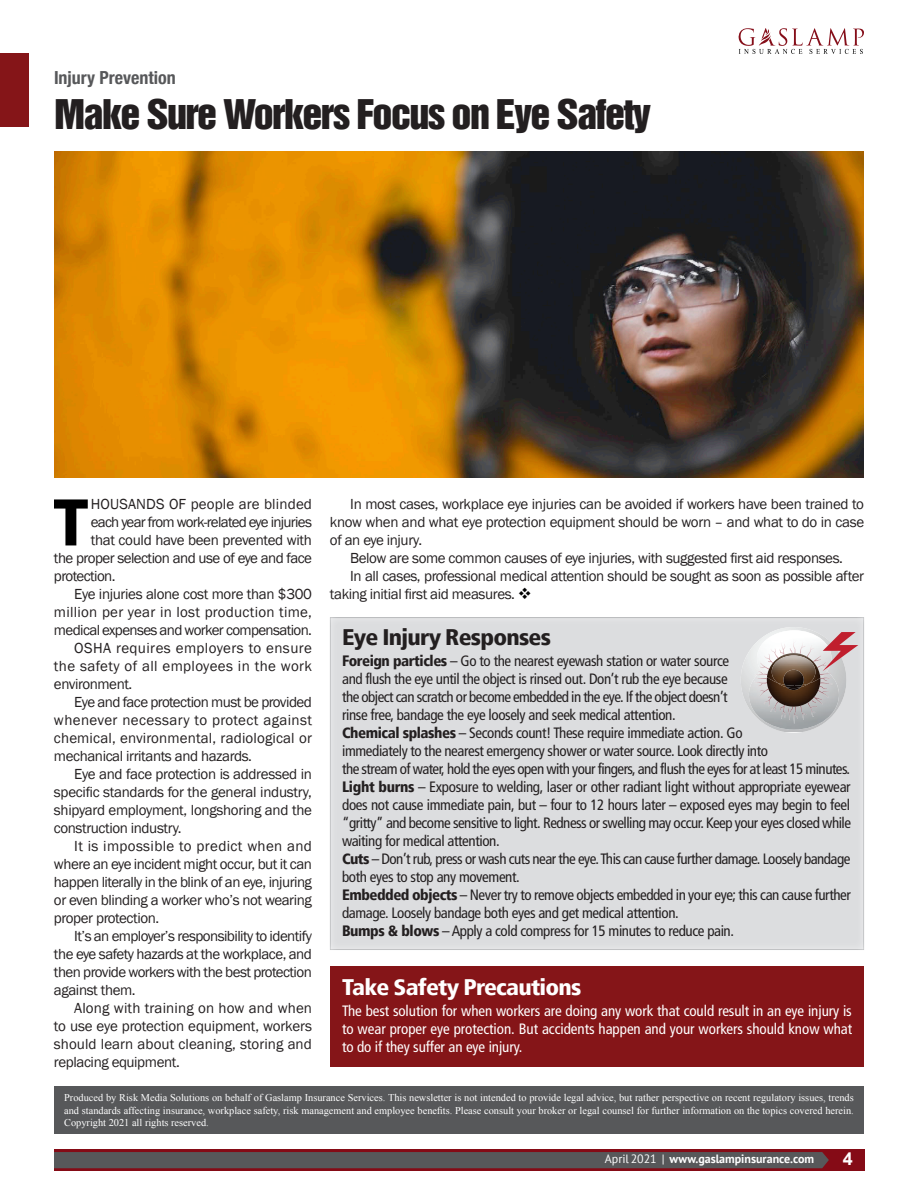
<style>
.page{position:relative;width:918px;height:1188px;background:#fff}
.page>*{position:absolute;margin:0;border:0;box-sizing:border-box;transform-origin:0 0}
.t1{font:600 69px "Franklin Gothic";color:#000}
.t2{font:37.5px "Helvetica Inserat";letter-spacing:-.04em;color:#231f20;scale:1.07 1}
.t3{font:900 condensed 22.5px "Frutiger LT";letter-spacing:-.03em;color:#fff;scale:1.07 1}
.t4{font:900 condensed 22.5px "Frutiger LT";letter-spacing:-.03em;color:#231f20;scale:1.07 1}
.t5{font:700 condensed 18px "Helvetica Neue";color:#57585a}
.t6{font:700 18px "Arial";color:#fff}
.t7{font:condensed 15px/18px "Frutiger LT";letter-spacing:-.025em;color:#231f20}
.t8{font:15px/18px "Franklin Gothic";letter-spacing:-.025em;color:#231f20;text-align:justify}
.t9{font:condensed 15px/18px "Frutiger LT";letter-spacing:-.005em;color:#fff;text-align:justify}
.t10{font:15px "Franklin Gothic";letter-spacing:.025em;color:#231f20}
.t11{font:15px "Franklin Gothic";letter-spacing:.01em;color:#231f20}
.t12{font:15px "Franklin Gothic";letter-spacing:-.05em;color:#231f20}
.t13{font:15px "Franklin Gothic";letter-spacing:.015em;color:#231f20}
.t14{font:15px "Franklin Gothic";letter-spacing:-.005em;color:#231f20}
.t15{font:15px "Franklin Gothic";letter-spacing:.005em;color:#231f20}
.t16{font:700 12px "PT Sans";color:#fff}
.t17{font:10.35px/12.5px "Times New Roman";color:#fff;text-align:justify}
.s1{color:#000}
.s2{font-weight:900}
.s3{font-weight:400}
</style>
<div class="page">
<div style="left:54px;top:1149px;width:811px;height:22px;background:linear-gradient(to right,#850b16,#850b16)"></div>
<div style="left:54px;top:1152px;width:775px;height:16px;background:#57585a"></div>
<div style="left:0;top:53px;width:28px;height:73px;background:#851518"></div>
<svg style="left:739px;top:28px;width:125px;height:26px"></svg>
<div style="left:54px;top:1086px;width:810px;height:48px;background:#57585a"></div>
<div style="left:330px;top:966px;width:534px;height:101px;background:#851518"></div>
<img style="left:54px;top:151px;width:810px;height:326px">
<div style="left:329px;top:615px;width:537px;height:336px;background:#dcdddf"></div>
<svg style="left:743px;top:627px;width:115px;height:105px"></svg>
<p class="t5" style="left:54px;top:63px;width:123px">Injury Prevention</p>
<h2 class="t2" style="left:54px;top:92px;width:559px">Make Sure Workers Focus on Eye Safety</h2>
<h1 class="t1" style="left:54px;top:480px;width:35px">T</h1>
<p class="t11" style="left:91px;top:495px;width:223px">HOUSANDS OF people are blinded</p>
<p class="t12" style="left:91px;top:513px;width:223px">each year from work-related eye injuries</p>
<p class="t8" style="left:91px;top:532px;width:223px">that could have been prevented with</p>
<p class="t8" style="left:54px;top:550px;width:260px">the proper selection and use of eye and face</p>
<p class="t8" style="left:54px;top:568px;width:63px">protection.</p>
<p class="t8" style="left:74px;top:586px;width:239px">Eye injuries alone cost more than $300</p>
<p class="t13" style="left:54px;top:603px;width:260px">million per year in lost production time,</p>
<p class="t8" style="left:54px;top:622px;width:260px">medical expenses and worker compensation.</p>
<p class="t10" style="left:74px;top:639px;width:239px">OSHA requires employers to ensure</p>
<p class="t10" style="left:54px;top:657px;width:259px">the safety of all employees in the work</p>
<p class="t8" style="left:54px;top:676px;width:80px">environment.</p>
<p class="t8" style="left:74px;top:694px;width:239px">Eye and face protection must be provided</p>
<p class="t10" style="left:54px;top:711px;width:260px">whenever necessary to protect against</p>
<p class="t11" style="left:54px;top:729px;width:260px">chemical, environmental, radiological or</p>
<p class="t8" style="left:54px;top:748px;width:199px">mechanical irritants and hazards.</p>
<p class="t8" style="left:74px;top:766px;width:239px">Eye and face protection is addressed in</p>
<p class="t8" style="left:54px;top:784px;width:259px">specific standards for the general industry,</p>
<p class="t8" style="left:54px;top:802px;width:260px">shipyard employment, longshoring and the</p>
<p class="t8" style="left:54px;top:820px;width:129px">construction industry.</p>
<p class="t10" style="left:74px;top:837px;width:239px">It is impossible to predict when and</p>
<p class="t8" style="left:54px;top:856px;width:260px">where an eye incident might occur, but it can</p>
<p class="t8" style="left:54px;top:874px;width:260px">happen literally in the blink of an eye, injuring</p>
<p class="t8" style="left:54px;top:892px;width:259px">or even blinding a worker who’s not wearing</p>
<p class="t8" style="left:54px;top:910px;width:107px">proper protection.</p>
<p class="t8" style="left:74px;top:928px;width:239px">It’s an employer’s responsibility to identify</p>
<p class="t8" style="left:54px;top:946px;width:260px">the eye safety hazards at the workplace, and</p>
<p class="t8" style="left:54px;top:964px;width:259px">then provide workers with the best protection</p>
<p class="t8" style="left:54px;top:982px;width:83px">against them.</p>
<p class="t11" style="left:74px;top:999px;width:239px">Along with training on how and when</p>
<p class="t14" style="left:54px;top:1017px;width:260px">to use eye protection equipment, workers</p>
<p class="t15" style="left:54px;top:1035px;width:259px">should learn about cleaning, storing and</p>
<p class="t8" style="left:54px;top:1054px;width:127px">replacing equipment.</p>
<p class="t8" style="left:330px;top:496px;width:536px;text-indent:20px">In most cases, workplace eye injuries can be avoided if workers have been trained to know when and what eye protection equipment should be worn – and what to do in case of an eye injury.</p>
<p class="t8" style="left:350px;top:550px;width:494px">Below are some common causes of eye injuries, with suggested first aid responses.</p>
<p class="t8" style="left:350px;top:568px;width:515px">In all cases, professional medical attention should be sought as soon as possible after</p>
<p class="t8" style="left:330px;top:586px;width:203px">taking initial first aid measures. <span class="s1">❖</span></p>
<h3 class="t4" style="left:342px;top:624px;width:197px">Eye Injury Responses</h3>
<p class="t7" style="left:342px;top:652px;width:510px"><span class="s2">Foreign particles</span> – Go to the nearest eyewash station or water source<br>and flush the eye until the object is rinsed out. Don’t rub the eye because<br>the object can scratch or become embedded in the eye. If the object doesn’t<br>rinse free, bandage the eye loosely and seek medical attention.<br><span class="s2">Chemical splashes</span> – Seconds count! These require immediate action. Go<br>immediately to the nearest emergency shower or water source. Look directly into<br>the stream of water, hold the eyes open with your fingers, and flush the eyes for at least 15 minutes.<br><span class="s2">Light burns</span> – Exposure to welding, laser or other radiant light without appropriate eyewear does not cause immediate pain, but – four to 12 hours later – exposed eyes may begin to feel “gritty” and become sensitive to light. Redness or swelling may occur. Keep your eyes closed while waiting for medical attention.<br><span class="s2">Cuts</span> – Don’t rub, press or wash cuts near the eye. This can cause further damage. Loosely bandage both eyes to stop any movement.<br><span class="s2">Embedded objects</span> – Never try to remove objects embedded in your eye; this can cause further damage. Loosely bandage both eyes and get medical attention.<br><span class="s2">Bumps &amp; blows</span> – Apply a cold compress for 15 minutes to reduce pain.</p>
<h3 class="t3" style="left:342px;top:974px;width:225px">Take Safety Precautions</h3>
<p class="t9" style="left:342px;top:1002px;width:512px">The best solution for when workers are doing any work that could result in an eye injury is to wear proper eye protection. But accidents happen and your workers should know what to do if they suffer an eye injury.</p>
<p class="t17" style="left:64px;top:1092px;width:791px">Produced by Risk Media Solutions on behalf of Gaslamp Insurance Services. This newsletter is not intended to provide legal advice, but rather perspective on recent regulatory issues, trends and standards affecting insurance, workplace safety, risk management and employee benefits. Please consult your broker or legal counsel for further information on the topics covered herein.<br>Copyright 2021 all rights reserved.</p>
<p class="t16" style="left:605px;top:1151px;width:211px"><span class="s3">April 2021 |</span> www.gaslampinsurance.com</p>
<p class="t6" style="left:843px;top:1147px;width:12px">4</p>
</div>
